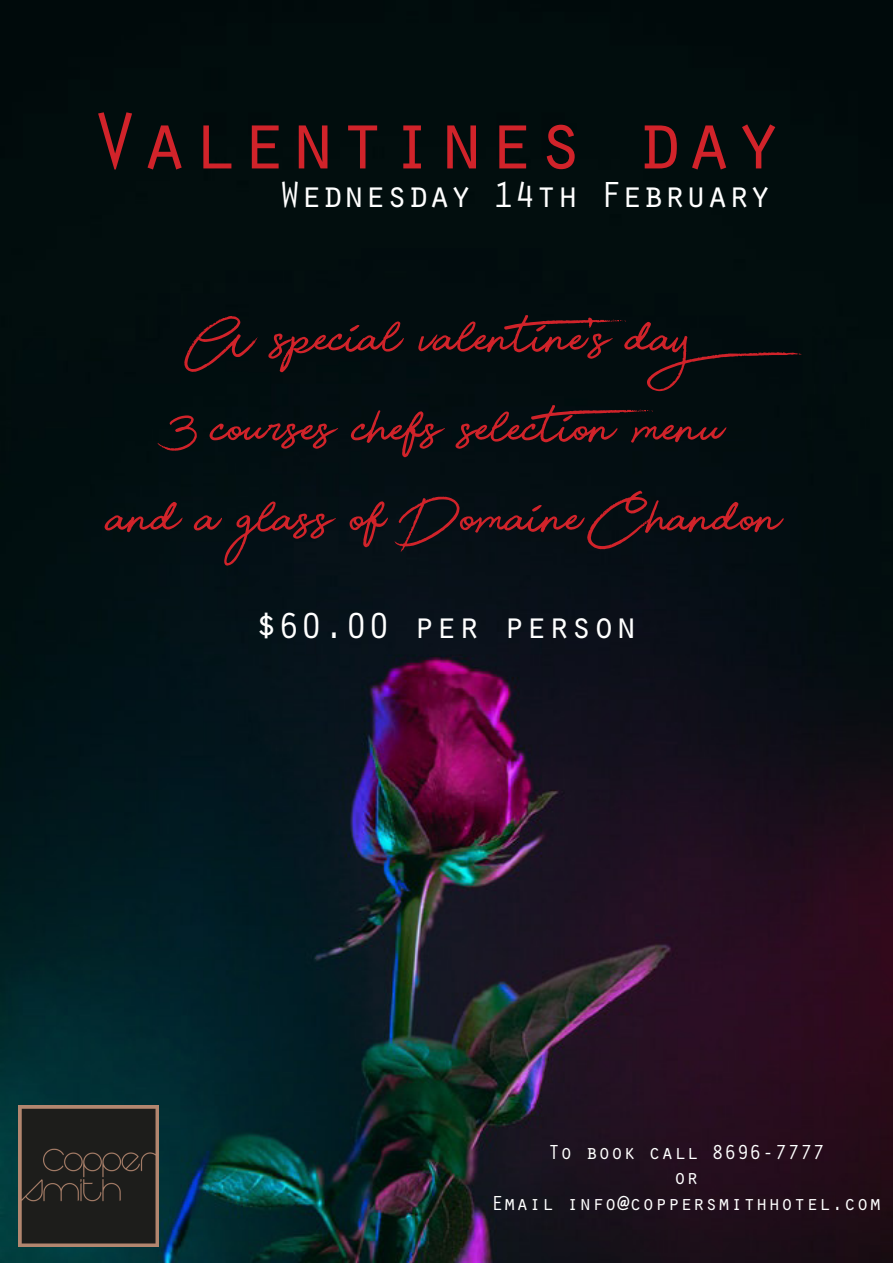
<style>
.page{position:relative;width:893px;height:1263px;background:#fff}
.page>*{position:absolute;margin:0;border:0;box-sizing:border-box;transform-origin:0 0}
.t1{font:82.5px "Orator Std";color:#d1232a}
.t2{font:75px "Beauty";color:#d1232a}
.t3{font:37.5px "Orator Std";letter-spacing:-.03em;color:#fff}
.t4{font:37.5px "Orator Std";color:#fff}
.t5{font:21px "Orator Std";color:#fff}
</style>
<div class="page">
<img style="left:0;top:0;width:893px;height:1263px">
<img style="left:18px;top:1106px;width:140px;height:140px">
<p class="t1" style="left:90px;top:82px;width:694px">Valentines day</p>
<p class="t3" style="left:279px;top:168px;width:494px">Wednesday 14th February</p>
<p class="t2" style="left:198px;top:309px;width:634px">A special valentine’s day</p>
<p class="t2" style="left:168px;top:399px;width:558px">3 courses chefs selection menu</p>
<p class="t2" style="left:110px;top:489px;width:674px">and a glass of Domaine Chandon</p>
<p class="t4" style="left:255px;top:599px;width:384px">$60.00 per person</p>
<p class="t5" style="left:548px;top:1137px;width:279px">To book call 8696-7777</p>
<p class="t5" style="left:674px;top:1162px;width:27px">or</p>
<p class="t5" style="left:491px;top:1187px;width:392px">Email info@coppersmithhotel.com</p>
</div>
